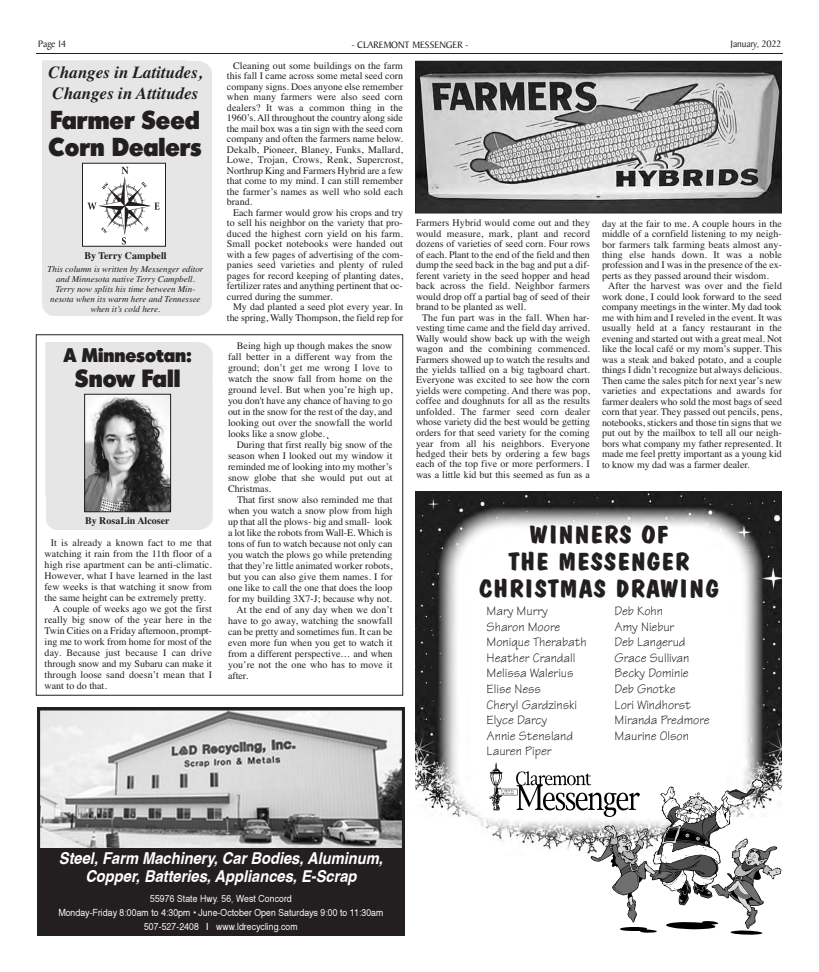
<style>
.page{position:relative;width:819px;height:972px;background:#fff}
.page>*{position:absolute;margin:0;border:0;box-sizing:border-box;transform-origin:0 0}
.t1{font:25px/27px "Dom Casual Bold+CEUFSV";color:#231f20;text-align:center;scale:1.11 1}
.t2{font:25px/27px "Admisi Display S Si";color:#231f20}
.t3{font:24px "Admisi Display S Si";color:#231f20}
.t4{font:19px "Admisi Display S Si";color:#231f20}
.t5{font:italic 700 17px/21px "Times";color:#231f20}
.t6{font:16.4px/18.5px "Helvetica Bold Oblique+T42+ZQVLMY";color:#fff;text-align:center;scale:.9 1}
.t7{font:13px/15.6px "Manual S Si+AQCGEZ";color:#231f20}
.t8{font:10px/10.5px "Times";color:#231f20;text-align:justify}
.t9{font:10px "Baker Signet";color:#231f20}
.t10{font:700 10px "Times";color:#231f20}
.t11{font:9.8px/14.3px "Helvetica+T42+EHZYXE";color:#fff;text-align:center;scale:.9 1}
.t12{font:italic 9px/10px "Times";color:#231f20;text-align:center}
</style>
<div class="page">
<hr style="left:36px;top:53px;width:747px;height:1px;background:#231f20">
<svg style="left:37px;top:707px;width:368px;height:229px;background:#7d7b7b"></svg>
<div style="left:42px;top:61px;width:170px;height:255px;background:#e6e6e6"></div>
<div style="left:82px;top:163px;width:84px;height:83px;background:#fff"></div>
<img style="left:88px;top:166px;width:71px;height:78px">
<div style="left:82px;top:163px;width:84px;height:84px;border:1px solid #231f20"></div>
<img style="left:417px;top:63px;width:363px;height:149px">
<div style="left:415px;top:61px;width:367px;height:153px;border:1px solid #231f20"></div>
<img style="left:415px;top:667px;width:367px;height:187px">
<img style="left:415px;top:631px;width:367px;height:36px">
<img style="left:415px;top:492px;width:367px;height:139px">
<svg style="left:591px;top:779px;width:191px;height:156px"></svg>
<img style="left:490px;top:763px;width:149px;height:54px">
<div style="left:36px;top:334px;width:367px;height:362px;border:1px solid #231f20"></div>
<svg style="left:45px;top:381px;width:1px;height:114px"></svg>
<div style="left:46px;top:342px;width:166px;height:188px;background:#e6e6e6"></div>
<img style="left:86px;top:396px;width:83px;height:114px">
<div style="left:84px;top:394px;width:87px;height:118px;border:1px solid #231f20"></div>
<p class="t9" style="left:38px;top:40px;width:30px">Page 14</p>
<p class="t9" style="left:351px;top:41px;width:119px">- CLAREMONT MESSENGER -</p>
<p class="t9" style="left:731px;top:40px;width:52px">January, 2022</p>
<h3 class="t5" style="left:48px;top:61px;width:155px">Changes in Latitudes,<br>Changes in Attitudes</h3>
<h1 class="t2" style="left:49px;top:108px;width:155px">Farmer Seed<br>Corn Dealers</h1>
<p class="t10" style="left:84px;top:250px;width:84px">By Terry Campbell</p>
<p class="t12" style="left:48px;top:264px;width:157px">This column is written by Messenger editor and Minnesota native Terry Campbell.<br>Terry now splits his time between Min&shy;nesota when its warm here and Tennessee when it’s cold here.</p>
<h3 class="t4" style="left:64px;top:348px;width:129px">A Minnesotan:</h3>
<h2 class="t3" style="left:75px;top:369px;width:107px">Snow Fall</h2>
<p class="t10" style="left:85px;top:514px;width:86px">By RosaLin Alcoser</p>
<p class="t8" style="left:51px;top:537px;width:163px">It is already a known fact to me that</p>
<p class="t8" style="left:45px;top:548px;width:169px">watching it rain from the 11th floor of a</p>
<p class="t8" style="left:45px;top:559px;width:169px">high rise apartment can be anti-climatic.</p>
<p class="t8" style="left:45px;top:570px;width:169px">However, what I have learned in the last</p>
<p class="t8" style="left:45px;top:581px;width:169px">few weeks is that watching it snow from</p>
<p class="t8" style="left:45px;top:592px;width:163px">the same height can be extremely pretty.</p>
<p class="t8" style="left:53px;top:603px;width:160px">A couple of weeks ago we got the first</p>
<p class="t8" style="left:45px;top:614px;width:169px">really big snow of the year here in the</p>
<p class="t8" style="left:45px;top:625px;width:169px">Twin Cities on a Friday afternoon, prompt-</p>
<p class="t8" style="left:45px;top:636px;width:169px">ing me to work from home for most of the</p>
<p class="t8" style="left:45px;top:647px;width:169px">day. Because just because I can drive</p>
<p class="t8" style="left:45px;top:658px;width:169px">through snow and my Subaru can make it</p>
<p class="t8" style="left:45px;top:669px;width:169px">through loose sand doesn’t mean that I</p>
<p class="t8" style="left:45px;top:680px;width:64px">want to do that.</p>
<p class="t8" style="left:227px;top:60px;width:178px;text-indent:6px">Cleaning out some buildings on the farm this fall I came across some metal seed corn company signs. Does anyone else remember when many farmers were also seed corn dealers? It was a common thing in the 1960’s. All throughout the country along side the mail box was a tin sign with the seed corn company and often the farmers name below.<br>Dekalb, Pioneer, Blaney, Funks, Mallard, Lowe, Trojan, Crows, Renk, Supercrost, Northrup King and Farmers Hybrid are a few that come to my mind. I can still remember the farmer’s names as well who sold each brand.</p>
<p class="t8" style="left:227px;top:207px;width:178px;text-indent:6px">Each farmer would grow his crops and try to sell his neighbor on the variety that pro&shy;duced the highest corn yield on his farm.<br>Small pocket notebooks were handed out with a few pages of advertising of the com&shy;panies seed varieties and plenty of ruled pages for record keeping of planting dates, fertilizer rates and anything pertinent that oc&shy;curred during the summer.</p>
<p class="t8" style="left:227px;top:302px;width:178px;text-align:right">My dad planted a seed plot every year. In the spring, Wally Thompson, the field rep for</p>
<p class="t8" style="left:228px;top:340px;width:166px;line-height:11px;text-indent:9px">Being high up though makes the snow fall better in a different way from the ground; don’t get me wrong I love to watch the snow fall from home on the ground level. But when you’re high up, you don't have any chance of having to go out in the snow for the rest of the day, and looking out over the snowfall the world looks like a snow globe.˛</p>
<p class="t8" style="left:228px;top:439px;width:166px;line-height:11px;text-indent:9px">During that first really big snow of the season when I looked out my window it reminded me of looking into my mother’s snow globe that she would put out at Christmas.</p>
<p class="t8" style="left:237px;top:494px;width:157px">That first snow also reminded me that</p>
<p class="t8" style="left:228px;top:505px;width:166px">when you watch a snow plow from high</p>
<p class="t8" style="left:228px;top:516px;width:166px">up that all the plows- big and small- look</p>
<p class="t8" style="left:228px;top:527px;width:166px">a lot like the robots from Wall-E. Which is</p>
<p class="t8" style="left:228px;top:538px;width:166px">tons of fun to watch because not only can</p>
<p class="t8" style="left:228px;top:549px;width:166px">you watch the plows go while pretending</p>
<p class="t8" style="left:228px;top:560px;width:166px">that they’re little animated worker robots,</p>
<p class="t8" style="left:228px;top:571px;width:166px">but you can also give them names. I for</p>
<p class="t8" style="left:228px;top:582px;width:166px">one like to call the one that does the loop</p>
<p class="t8" style="left:228px;top:593px;width:166px">for my building 3X7-J; because why not.</p>
<p class="t8" style="left:237px;top:604px;width:157px">At the end of any day when we don’t</p>
<p class="t8" style="left:228px;top:615px;width:166px">have to go away, watching the snowfall</p>
<p class="t8" style="left:228px;top:626px;width:166px">can be pretty and sometimes fun. It can be</p>
<p class="t8" style="left:228px;top:637px;width:166px">even more fun when you get to watch it</p>
<p class="t8" style="left:228px;top:648px;width:166px">from a different perspective… and when</p>
<p class="t8" style="left:228px;top:659px;width:166px">you’re not the one who has to move it</p>
<p class="t8" style="left:228px;top:670px;width:22px">after.</p>
<p class="t8" style="left:416px;top:217px;width:176px">Farmers Hybrid would come out and they would measure, mark, plant and record dozens of varieties of seed corn. Four rows of each. Plant to the end of the field and then dump the seed back in the bag and put a dif&shy;ferent variety in the seed hopper and head back across the field. Neighbor farmers would drop off a partial bag of seed of their brand to be planted as well.</p>
<p class="t8" style="left:416px;top:312px;width:176px;text-align:center">The fun part was in the fall. When har&shy;vesting time came and the field day arrived.<br>Wally would show back up with the weigh wagon and the combining commenced.<br>Farmers showed up to watch the results and the yields tallied on a big tagboard chart.<br>Everyone was excited to see how the corn yields were competing. And there was pop, coffee and doughnuts for all as the results unfolded. The farmer seed corn dealer whose variety did the best would be getting orders for that seed variety for the coming year from all his neighbors. Everyone hedged their bets by ordering a few bags each of the top five or more performers. I was a little kid but this seemed as fun as a</p>
<p class="t8" style="left:602px;top:218px;width:182px">day at the fair to me. A couple hours in the middle of a cornfield listening to my neigh&shy;bor farmers talk farming beats almost any&shy;thing else hands down. It was a noble profession and I was in the presence of the ex&shy;perts as they passed around their wisdom.</p>
<p class="t8" style="left:602px;top:281px;width:182px;text-indent:6px">After the harvest was over and the field work done, I could look forward to the seed company meetings in the winter. My dad took me with him and I reveled in the event. It was usually held at a fancy restaurant in the evening and started out with a great meal. Not like the local café or my mom’s supper. This was a steak and baked potato, and a couple things I didn’t recognize but always delicious.<br>Then came the sales pitch for next year’s new varieties and expectations and awards for farmer dealers who sold the most bags of seed corn that year. They passed out pencils, pens, notebooks, stickers and those tin signs that we put out by the mailbox to tell all our neigh&shy;bors what company my father represented. It made me feel pretty important as a young kid to know my dad was a farmer dealer.</p>
<h1 class="t1" style="left:479px;top:524px;width:219px">WINNERS OF<br>THE MESSENGER<br>CHRISTMAS DRAWING</h1>
<h3 class="t7" style="left:487px;top:605px;width:101px">Mary Murry<br>Sharon Moore<br>Monique Therabath<br>Heather Crandall<br>Melissa Walerius<br>Elise Ness<br>Cheryl Gardzinski<br>Elyce Darcy<br>Annie Stensland<br>Lauren Piper</h3>
<h3 class="t7" style="left:615px;top:605px;width:96px">Deb Kohn<br>Amy Niebur<br>Deb Langerud<br>Grace Sullivan<br>Becky Dominie<br>Deb Gnotke<br>Lori Windhorst<br>Miranda Predmore<br>Maurine Olson</h3>
<h3 class="t6" style="left:59px;top:849px;width:362px">Steel, Farm Machinery, Car Bodies, Aluminum,<br>Copper, Batteries, Appliances, E-Scrap</h3>
<p class="t11" style="left:58px;top:891px;width:363px">55976 State Hwy. 56, West Concord<br>Monday-Friday 8:00am to 4:30pm • June-October Open Saturdays 9:00 to 11:30am<br>507-527-2408 I www.ldrecycling.com</p>
</div>
